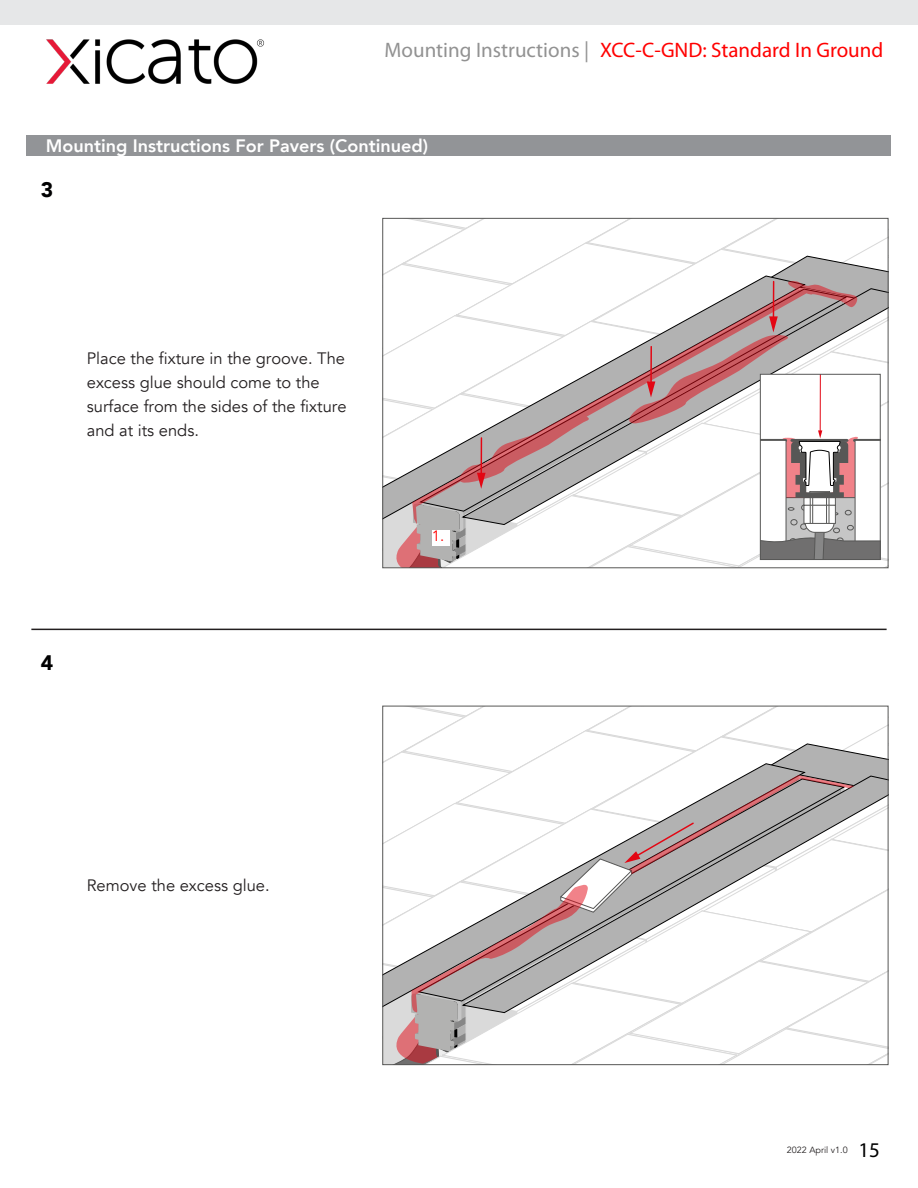
<style>
.page{position:relative;width:918px;height:1188px;background:#fff}
.page>*{position:absolute;margin:0;border:0;box-sizing:border-box;transform-origin:0 0}
.t1{font:21px "Myriad Pro";color:#f00}
.t2{font:21px "Myriad Pro";color:#000}
.t3{font:900 21px "Avenir";color:#000001}
.t4{font:800 18px "Avenir";color:#fff}
.t5{font:16.5px/24px "Avenir";color:#231f20}
.t6{font:15px "Avenir";color:#f00}
.t7{font:9px "Avenir";color:#231f20}
.s1{color:#929292}
</style>
<div class="page">
<svg style="left:385px;top:708px;width:501px;height:355px"></svg>
<svg style="left:383px;top:218px;width:505px;height:351px"></svg>
<div style="left:760px;top:374px;width:121px;height:186px;border:1px solid #575756"></div>
<div style="left:432px;top:530px;width:18px;height:15px;background:#fff"></div>
<img style="left:46px;top:39px;width:218px;height:45px">
<div style="left:27px;top:135px;width:864px;height:21px;background:#929497"></div>
<hr style="left:31px;top:629px;width:856px;height:1px;background:#231f20">
<div style="left:0;top:0;width:918px;height:24px;background:#e6e7e8"></div>
<p class="t1" style="left:385px;top:37px;width:500px"><span class="s1">Mounting Instructions |</span> XCC-C-GND: Standard In Ground</p>
<p class="t4" style="left:46px;top:132px;width:384px">Mounting Instructions For Pavers (Continued)</p>
<p class="t3" style="left:41px;top:172px;width:14px">3</p>
<p class="t5" style="left:87px;top:346px;width:261px">Place the fixture in the groove. The excess glue should come to the surface from the sides of the fixture and at its ends.</p>
<p class="t3" style="left:41px;top:644px;width:14px">4</p>
<p class="t5" style="left:87px;top:873px;width:184px">Remove the excess glue.</p>
<p class="t6" style="left:432px;top:527px;width:14px">1.</p>
<p class="t7" style="left:787px;top:1145px;width:62px">2022 April v1.0</p>
<p class="t2" style="left:858px;top:1137px;width:23px">15</p>
</div>
